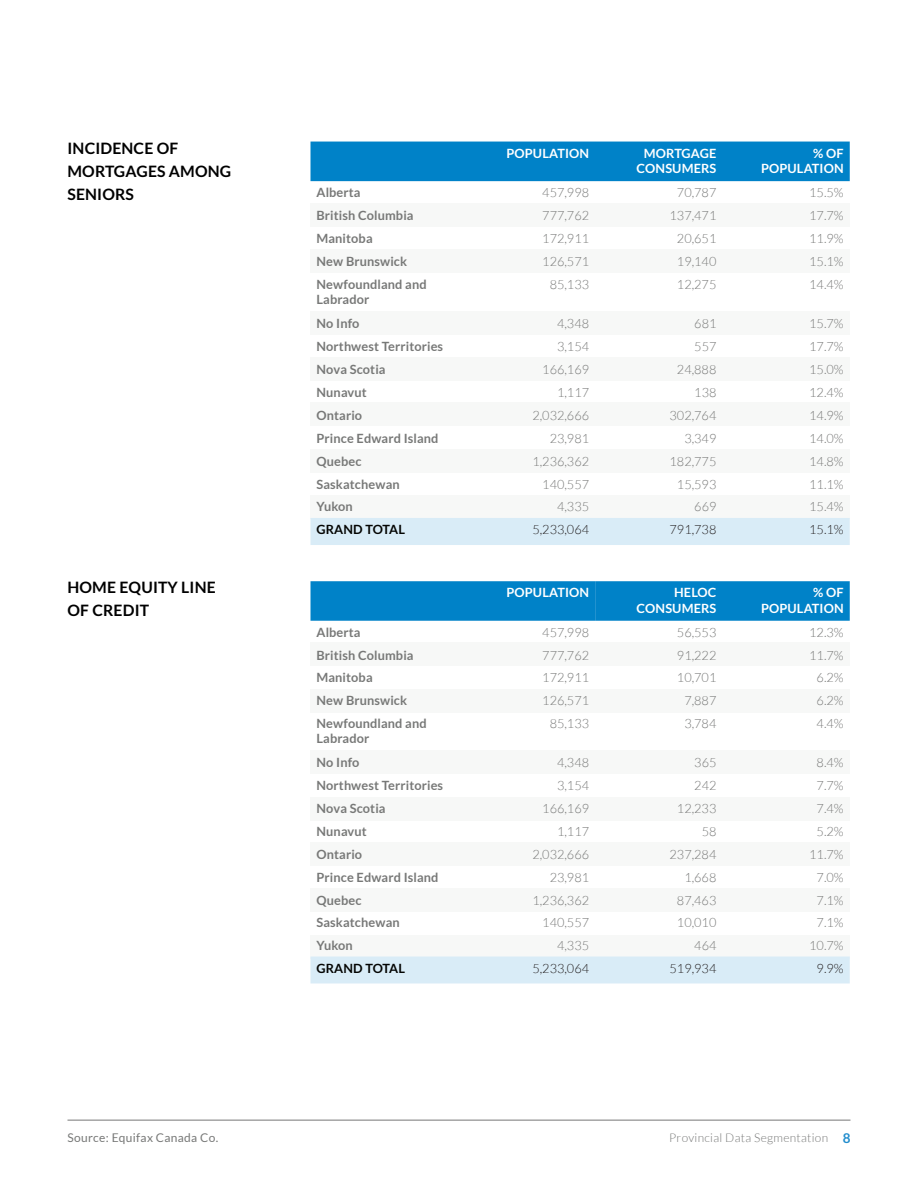
<style>
.page{position:relative;width:918px;height:1188px;background:#fff}
.page>*{position:absolute;margin:0;border:0;box-sizing:border-box;transform-origin:0 0}
.t1{font:700 15.75px/23.1px "Lato";letter-spacing:.01em;color:#000}
.t2{font:700 13.5px "Lato";color:#228dcd}
.t3{font:300 12.75px "Lato";color:#777877}
.t4{font:700 12.75px/15.3px "Lato";letter-spacing:.01em;color:#777877}
.t5{font:700 12.75px/15.3px "Lato";letter-spacing:.01em;color:#fff;text-align:center}
.t6{font:300 12.75px "Lato";color:#231f20}
.t7{font:700 12.75px "Lato";letter-spacing:.01em;color:#040503}
.t8{font:300 12px "Lato";letter-spacing:.025em;color:#777877}
.t9{font:12px "Lato";letter-spacing:.025em;color:#777877}
</style>
<div class="page">
<hr style="left:68px;top:1120px;width:782px;height:1px;background:#777">
<div style="left:310px;top:643px;width:540px;height:23px;background:#f7f8f7"></div>
<div style="left:310px;top:689px;width:540px;height:23px;background:#f7f8f7"></div>
<div style="left:310px;top:751px;width:540px;height:23px;background:#f7f8f7"></div>
<div style="left:310px;top:797px;width:540px;height:23px;background:#f7f8f7"></div>
<div style="left:310px;top:842px;width:540px;height:23px;background:#f7f8f7"></div>
<div style="left:310px;top:889px;width:540px;height:23px;background:#f7f8f7"></div>
<div style="left:310px;top:935px;width:540px;height:23px;background:#f7f8f7"></div>
<div style="left:310px;top:204px;width:540px;height:23px;background:#f7f8f7"></div>
<div style="left:310px;top:250px;width:540px;height:23px;background:#f7f8f7"></div>
<div style="left:310px;top:312px;width:540px;height:23px;background:#f7f8f7"></div>
<div style="left:310px;top:358px;width:540px;height:23px;background:#f7f8f7"></div>
<div style="left:310px;top:403px;width:540px;height:23px;background:#f7f8f7"></div>
<div style="left:310px;top:449px;width:540px;height:23px;background:#f7f8f7"></div>
<div style="left:310px;top:496px;width:540px;height:23px;background:#f7f8f7"></div>
<div style="left:310px;top:142px;width:540px;height:39px;background:#0082c8"></div>
<div style="left:310px;top:518px;width:540px;height:27px;background:#d9ecf7"></div>
<div style="left:310px;top:581px;width:540px;height:40px;background:#0082c8"></div>
<div style="left:310px;top:957px;width:540px;height:26px;background:#d9ecf7"></div>
<p class="t1" style="left:68px;top:137px;width:165px">INCIDENCE OF<br>MORTGAGES AMONG<br>SENIORS</p>
<p class="t5" style="left:506px;top:145px;width:84px">POPULATION</p>
<p class="t5" style="left:637px;top:145px;width:81px">MORTGAGE<br>CONSUMERS</p>
<p class="t5" style="left:813px;top:145px;width:32px">% OF</p>
<p class="t5" style="left:761px;top:161px;width:84px">POPULATION</p>
<p class="t4" style="left:316px;top:185px;width:46px">Alberta</p>
<p class="t3" style="left:542px;top:186px;width:48px">457,998</p>
<p class="t3" style="left:677px;top:186px;width:41px">70,787</p>
<p class="t3" style="left:809px;top:186px;width:36px">15.5%</p>
<p class="t4" style="left:317px;top:208px;width:99px">British Columbia</p>
<p class="t3" style="left:542px;top:209px;width:48px">777,762</p>
<p class="t3" style="left:670px;top:209px;width:48px">137,471</p>
<p class="t3" style="left:809px;top:209px;width:36px">17.7%</p>
<p class="t4" style="left:317px;top:231px;width:58px">Manitoba</p>
<p class="t3" style="left:542px;top:232px;width:48px">172,911</p>
<p class="t3" style="left:677px;top:232px;width:41px">20,651</p>
<p class="t3" style="left:809px;top:232px;width:36px">11.9%</p>
<p class="t4" style="left:317px;top:253px;width:92px">New Brunswick</p>
<p class="t3" style="left:542px;top:254px;width:48px">126,571</p>
<p class="t3" style="left:677px;top:254px;width:41px">19,140</p>
<p class="t3" style="left:809px;top:254px;width:36px">15.1%</p>
<p class="t4" style="left:317px;top:276px;width:112px">Newfoundland and<br>Labrador</p>
<p class="t3" style="left:550px;top:277px;width:41px">85,133</p>
<p class="t3" style="left:677px;top:277px;width:41px">12,275</p>
<p class="t3" style="left:809px;top:277px;width:36px">14.4%</p>
<p class="t4" style="left:317px;top:316px;width:45px">No Info</p>
<p class="t3" style="left:557px;top:317px;width:34px">4,348</p>
<p class="t3" style="left:694px;top:317px;width:24px">681</p>
<p class="t3" style="left:809px;top:317px;width:36px">15.7%</p>
<p class="t4" style="left:317px;top:339px;width:128px">Northwest Territories</p>
<p class="t3" style="left:557px;top:340px;width:34px">3,154</p>
<p class="t3" style="left:694px;top:340px;width:24px">557</p>
<p class="t3" style="left:809px;top:340px;width:36px">17.7%</p>
<p class="t4" style="left:317px;top:362px;width:71px">Nova Scotia</p>
<p class="t3" style="left:542px;top:363px;width:48px">166,169</p>
<p class="t3" style="left:677px;top:363px;width:41px">24,888</p>
<p class="t3" style="left:809px;top:363px;width:36px">15.0%</p>
<p class="t4" style="left:317px;top:385px;width:52px">Nunavut</p>
<p class="t3" style="left:557px;top:386px;width:34px">1,117</p>
<p class="t3" style="left:694px;top:386px;width:24px">138</p>
<p class="t3" style="left:809px;top:386px;width:36px">12.4%</p>
<p class="t4" style="left:317px;top:408px;width:47px">Ontario</p>
<p class="t3" style="left:532px;top:409px;width:58px">2,032,666</p>
<p class="t3" style="left:670px;top:409px;width:48px">302,764</p>
<p class="t3" style="left:809px;top:409px;width:36px">14.9%</p>
<p class="t4" style="left:317px;top:430px;width:124px">Prince Edward Island</p>
<p class="t3" style="left:550px;top:431px;width:41px">23,981</p>
<p class="t3" style="left:684px;top:431px;width:34px">3,349</p>
<p class="t3" style="left:809px;top:431px;width:36px">14.0%</p>
<p class="t4" style="left:317px;top:453px;width:47px">Quebec</p>
<p class="t3" style="left:532px;top:454px;width:58px">1,236,362</p>
<p class="t3" style="left:670px;top:454px;width:48px">182,775</p>
<p class="t3" style="left:809px;top:454px;width:36px">14.8%</p>
<p class="t4" style="left:317px;top:476px;width:85px">Saskatchewan</p>
<p class="t3" style="left:542px;top:477px;width:48px">140,557</p>
<p class="t3" style="left:677px;top:477px;width:41px">15,593</p>
<p class="t3" style="left:809px;top:477px;width:36px">11.1%</p>
<p class="t4" style="left:317px;top:499px;width:38px">Yukon</p>
<p class="t3" style="left:557px;top:500px;width:34px">4,335</p>
<p class="t3" style="left:694px;top:500px;width:24px">669</p>
<p class="t3" style="left:809px;top:500px;width:36px">15.4%</p>
<p class="t7" style="left:317px;top:522px;width:90px">GRAND TOTAL</p>
<p class="t6" style="left:532px;top:523px;width:58px">5,233,064</p>
<p class="t6" style="left:670px;top:523px;width:48px">791,738</p>
<p class="t6" style="left:809px;top:523px;width:36px">15.1%</p>
<p class="t1" style="left:68px;top:576px;width:150px">HOME EQUITY LINE<br>OF CREDIT</p>
<p class="t5" style="left:506px;top:585px;width:84px">POPULATION</p>
<p class="t5" style="left:637px;top:585px;width:81px;text-align:right">HELOC<br>CONSUMERS</p>
<p class="t5" style="left:813px;top:585px;width:32px">% OF</p>
<p class="t5" style="left:761px;top:600px;width:84px">POPULATION</p>
<p class="t4" style="left:316px;top:625px;width:46px">Alberta</p>
<p class="t3" style="left:542px;top:626px;width:48px">457,998</p>
<p class="t3" style="left:677px;top:626px;width:41px">56,553</p>
<p class="t3" style="left:809px;top:626px;width:36px">12.3%</p>
<p class="t4" style="left:317px;top:647px;width:99px">British Columbia</p>
<p class="t3" style="left:542px;top:648px;width:48px">777,762</p>
<p class="t3" style="left:677px;top:648px;width:41px">91,222</p>
<p class="t3" style="left:809px;top:648px;width:36px">11.7%</p>
<p class="t4" style="left:317px;top:670px;width:58px">Manitoba</p>
<p class="t3" style="left:542px;top:671px;width:48px">172,911</p>
<p class="t3" style="left:677px;top:671px;width:41px">10,701</p>
<p class="t3" style="left:817px;top:671px;width:29px">6.2%</p>
<p class="t4" style="left:317px;top:693px;width:92px">New Brunswick</p>
<p class="t3" style="left:542px;top:694px;width:48px">126,571</p>
<p class="t3" style="left:684px;top:694px;width:34px">7,887</p>
<p class="t3" style="left:817px;top:694px;width:29px">6.2%</p>
<p class="t4" style="left:317px;top:715px;width:112px">Newfoundland and<br>Labrador</p>
<p class="t3" style="left:550px;top:717px;width:41px">85,133</p>
<p class="t3" style="left:684px;top:717px;width:34px">3,784</p>
<p class="t3" style="left:817px;top:717px;width:29px">4.4%</p>
<p class="t4" style="left:317px;top:755px;width:45px">No Info</p>
<p class="t3" style="left:557px;top:756px;width:34px">4,348</p>
<p class="t3" style="left:694px;top:756px;width:24px">365</p>
<p class="t3" style="left:817px;top:756px;width:29px">8.4%</p>
<p class="t4" style="left:317px;top:778px;width:128px">Northwest Territories</p>
<p class="t3" style="left:557px;top:779px;width:34px">3,154</p>
<p class="t3" style="left:694px;top:779px;width:24px">242</p>
<p class="t3" style="left:817px;top:779px;width:29px">7.7%</p>
<p class="t4" style="left:317px;top:801px;width:71px">Nova Scotia</p>
<p class="t3" style="left:542px;top:802px;width:48px">166,169</p>
<p class="t3" style="left:677px;top:802px;width:41px">12,233</p>
<p class="t3" style="left:817px;top:802px;width:29px">7.4%</p>
<p class="t4" style="left:317px;top:824px;width:52px">Nunavut</p>
<p class="t3" style="left:557px;top:825px;width:34px">1,117</p>
<p class="t3" style="left:702px;top:825px;width:16px">58</p>
<p class="t3" style="left:817px;top:825px;width:29px">5.2%</p>
<p class="t4" style="left:317px;top:846px;width:47px">Ontario</p>
<p class="t3" style="left:532px;top:847px;width:58px">2,032,666</p>
<p class="t3" style="left:670px;top:847px;width:48px">237,284</p>
<p class="t3" style="left:809px;top:847px;width:36px">11.7%</p>
<p class="t4" style="left:317px;top:869px;width:124px">Prince Edward Island</p>
<p class="t3" style="left:550px;top:870px;width:41px">23,981</p>
<p class="t3" style="left:684px;top:870px;width:34px">1,668</p>
<p class="t3" style="left:817px;top:870px;width:29px">7.0%</p>
<p class="t4" style="left:317px;top:892px;width:47px">Quebec</p>
<p class="t3" style="left:532px;top:893px;width:58px">1,236,362</p>
<p class="t3" style="left:677px;top:893px;width:41px">87,463</p>
<p class="t3" style="left:817px;top:893px;width:29px">7.1%</p>
<p class="t4" style="left:317px;top:915px;width:85px">Saskatchewan</p>
<p class="t3" style="left:542px;top:916px;width:48px">140,557</p>
<p class="t3" style="left:677px;top:916px;width:41px">10,010</p>
<p class="t3" style="left:817px;top:916px;width:29px">7.1%</p>
<p class="t4" style="left:317px;top:938px;width:38px">Yukon</p>
<p class="t3" style="left:557px;top:939px;width:34px">4,335</p>
<p class="t3" style="left:694px;top:939px;width:24px">464</p>
<p class="t3" style="left:809px;top:939px;width:36px">10.7%</p>
<p class="t7" style="left:317px;top:961px;width:90px">GRAND TOTAL</p>
<p class="t6" style="left:532px;top:961px;width:58px">5,233,064</p>
<p class="t6" style="left:670px;top:961px;width:48px">519,934</p>
<p class="t6" style="left:817px;top:961px;width:29px">9.9%</p>
<p class="t9" style="left:68px;top:1131px;width:152px">Source: Equifax Canada Co.</p>
<p class="t8" style="left:669px;top:1131px;width:161px">Provincial Data Segmentation</p>
<p class="t2" style="left:843px;top:1131px;width:9px">8</p>
</div>
